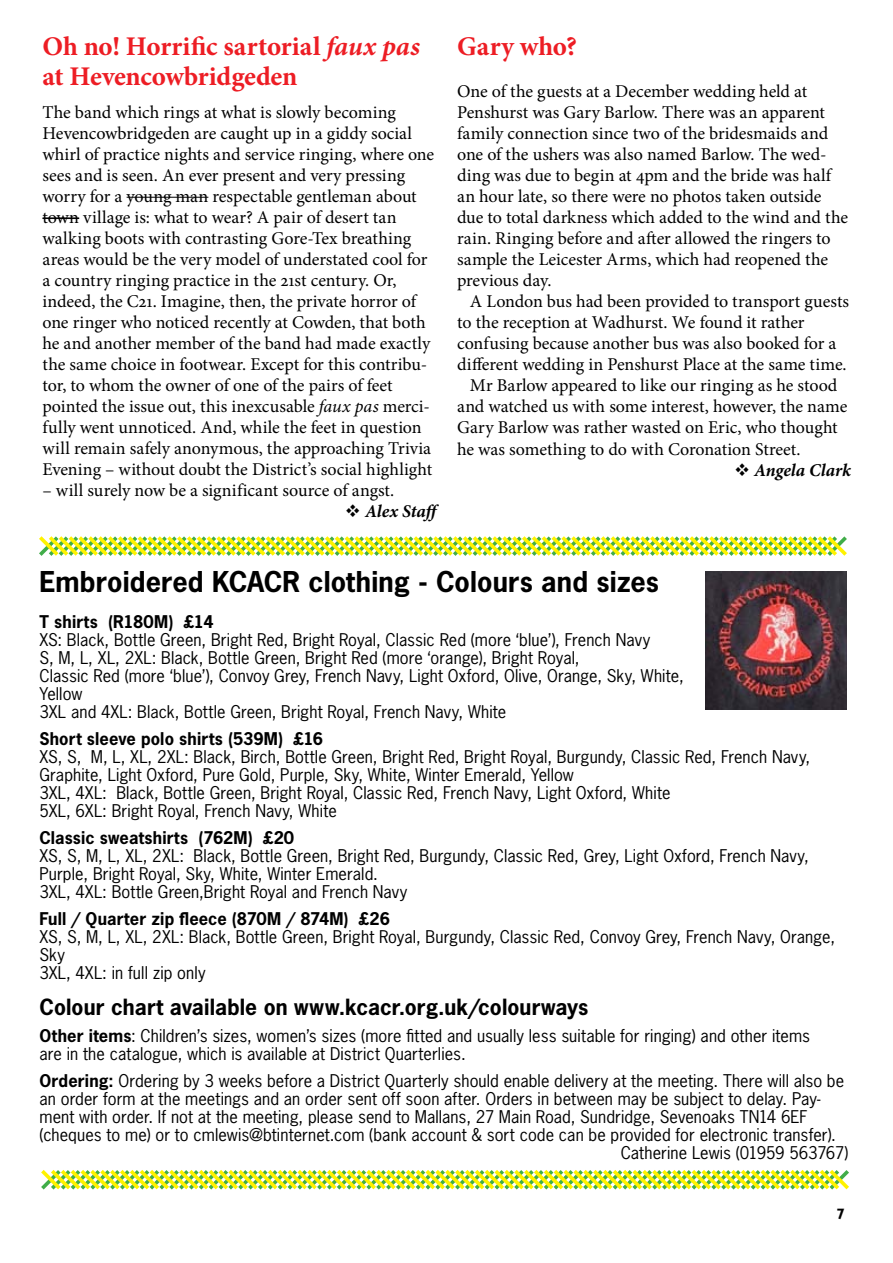
<style>
.page{position:relative;width:893px;height:1263px;background:#fff}
.page>*{position:absolute;margin:0;border:0;box-sizing:border-box;transform-origin:0 0}
.t1{font:700 27px/30px "Minion Pro";letter-spacing:-.015em;color:#ed1d24}
.t2{font:700 27px "News Gothic Std";letter-spacing:.005em;color:#000}
.t3{font:700 21px "News Gothic Std";letter-spacing:.005em;color:#000}
.t4{font:18px/21px "Minion Pro";color:#000}
.t5{font:italic 700 18px "Minion Pro";letter-spacing:-.005em;color:#000}
.t6{font:16.5px/18px "News Gothic Std";letter-spacing:.005em;color:#000}
.t7{font:700 16.5px "News Gothic Std";letter-spacing:.01em;color:#000}
.t8{font:700 15px "Gill Sans";color:#000}
.s1{font-style:italic}
.s2{font-weight:700}
</style>
<div class="page">
<svg style="left:39px;top:536px;width:808px;height:20px"></svg>
<svg style="left:41px;top:1170px;width:808px;height:20px"></svg>
<img style="left:705px;top:571px;width:141px;height:138px">
<hr style="left:127px;top:197px;width:81px;height:1px;background:#000">
<hr style="left:43px;top:218px;width:36px;height:1px;background:#000">
<h1 class="t1" style="left:43px;top:31px;width:379px">Oh no! Horrific sartorial <span class="s1">faux pas </span>at Hevencowbridgeden</h1>
<p class="t4" style="left:43px;top:102px;width:393px">The band which rings at what is slowly becoming Hevencowbridgeden are caught up in a giddy social whirl of practice nights and service ringing, where one sees and is seen. An ever present and very pressing worry for a young man respectable gentleman about town village is: what to wear? A pair of desert tan walking boots with contrasting Gore-Tex breathing areas would be the very model of understated cool for a country ringing practice in the 21st century. Or, indeed, the C21. Imagine, then, the private horror of one ringer who noticed recently at Cowden, that both he and another member of the band had made exactly the same choice in footwear. Except for this contribu&shy;tor, to whom the owner of one of the pairs of feet pointed the issue out, this inexcusable <span class="s1">faux pas</span> merci&shy;fully went unnoticed. And, while the feet in question will remain safely anonymous, the approaching Trivia Evening – without doubt the District’s social highlight</p>
<p class="t4" style="left:43px;top:480px;width:353px">– will surely now be a significant source of angst.</p>
<p class="t5" style="left:365px;top:498px;width:73px">Alex Staff</p>
<h1 class="t1" style="left:457px;top:31px;width:121px">Gary who?</h1>
<p class="t4" style="left:457px;top:81px;width:392px">One of the guests at a December wedding held at Penshurst was Gary Barlow. There was an apparent family connection since two of the bridesmaids and one of the ushers was also named Barlow. The wed&shy;ding was due to begin at 4pm and the bride was half an hour late, so there were no photos taken outside due to total darkness which added to the wind and the rain. Ringing before and after allowed the ringers to sample the Leicester Arms, which had reopened the previous day.</p>
<p class="t4" style="left:470px;top:291px;width:381px">A London bus had been provided to transport guests</p>
<p class="t4" style="left:457px;top:312px;width:349px">to the reception at Wadhurst. We found it rather</p>
<p class="t4" style="left:457px;top:333px;width:381px">confusing because another bus was also booked for a</p>
<p class="t4" style="left:457px;top:354px;width:391px">different wedding in Penshurst Place at the same time.</p>
<p class="t4" style="left:470px;top:375px;width:369px">Mr Barlow appeared to like our ringing as he stood</p>
<p class="t4" style="left:457px;top:396px;width:392px">and watched us with some interest, however, the name</p>
<p class="t4" style="left:457px;top:417px;width:382px">Gary Barlow was rather wasted on Eric, who thought</p>
<p class="t4" style="left:457px;top:438px;width:345px">he was something to do with Coronation Street.</p>
<p class="t5" style="left:754px;top:457px;width:98px">Angela Clark</p>
<h1 class="t2" style="left:40px;top:564px;width:621px">Embroidered KCACR clothing - Colours and sizes</h1>
<p class="t7" style="left:40px;top:611px;width:176px">T shirts (R180M) £14</p>
<p class="t6" style="left:40px;top:630px;width:646px">XS: Black, Bottle Green, Bright Red, Bright Royal, Classic Red (more ‘blue’), French Navy<br>S, M, L, XL, 2XL: Black, Bottle Green, Bright Red (more ‘orange), Bright Royal,<br>Classic Red (more ‘blue’), Convoy Grey, French Navy, Light Oxford, Olive, Orange, Sky, White, Yellow<br>3XL and 4XL: Black, Bottle Green, Bright Royal, French Navy, White</p>
<p class="t7" style="left:40px;top:728px;width:285px">Short sleeve polo shirts (539M) £16</p>
<p class="t6" style="left:40px;top:747px;width:772px">XS, S, M, L, XL, 2XL: Black, Birch, Bottle Green, Bright Red, Bright Royal, Burgundy, Classic Red, French Navy, Graphite, Light Oxford, Pure Gold, Purple, Sky, White, Winter Emerald, Yellow<br>3XL, 4XL: Black, Bottle Green, Bright Royal, Classic Red, French Navy, Light Oxford, White<br>5XL, 6XL: Bright Royal, French Navy, White</p>
<p class="t7" style="left:40px;top:827px;width:256px">Classic sweatshirts (762M) £20</p>
<p class="t6" style="left:40px;top:846px;width:771px">XS, S, M, L, XL, 2XL: Black, Bottle Green, Bright Red, Burgundy, Classic Red, Grey, Light Oxford, French Navy,<br>Purple, Bright Royal, Sky, White, Winter Emerald.<br>3XL, 4XL: Bottle Green,Bright Royal and French Navy</p>
<p class="t7" style="left:40px;top:908px;width:352px">Full / Quarter zip fleece (870M / 874M) £26</p>
<p class="t6" style="left:40px;top:927px;width:797px">XS, S, M, L, XL, 2XL: Black, Bottle Green, Bright Royal, Burgundy, Classic Red, Convoy Grey, French Navy, Orange,<br>Sky<br>3XL, 4XL: in full zip only</p>
<p class="t3" style="left:40px;top:993px;width:550px">Colour chart available on www.kcacr.org.uk/colourways</p>
<p class="t6" style="left:40px;top:1026px;width:772px"><span class="s2">Other items</span>: Children’s sizes, women’s sizes (more fitted and usually less suitable for ringing) and other items are in the catalogue, which is available at District Quarterlies.</p>
<p class="t6" style="left:40px;top:1071px;width:806px"><span class="s2">Ordering:</span> Ordering by 3 weeks before a District Quarterly should enable delivery at the meeting. There will also be</p>
<p class="t6" style="left:40px;top:1089px;width:783px">an order form at the meetings and an order sent off soon after. Orders in between may be subject to delay. Pay-</p>
<p class="t6" style="left:40px;top:1107px;width:770px">ment with order. If not at the meeting, please send to Mallans, 27 Main Road, Sundridge, Sevenoaks TN14 6EF</p>
<p class="t6" style="left:40px;top:1125px;width:798px">(cheques to me) or to cmlewis@btinternet.com (bank account &amp; sort code can be provided for electronic transfer).</p>
<p class="t6" style="left:621px;top:1143px;width:229px">Catherine Lewis (01959 563767)</p>
<p class="t8" style="left:837px;top:1205px;width:10px">7</p>
</div>
